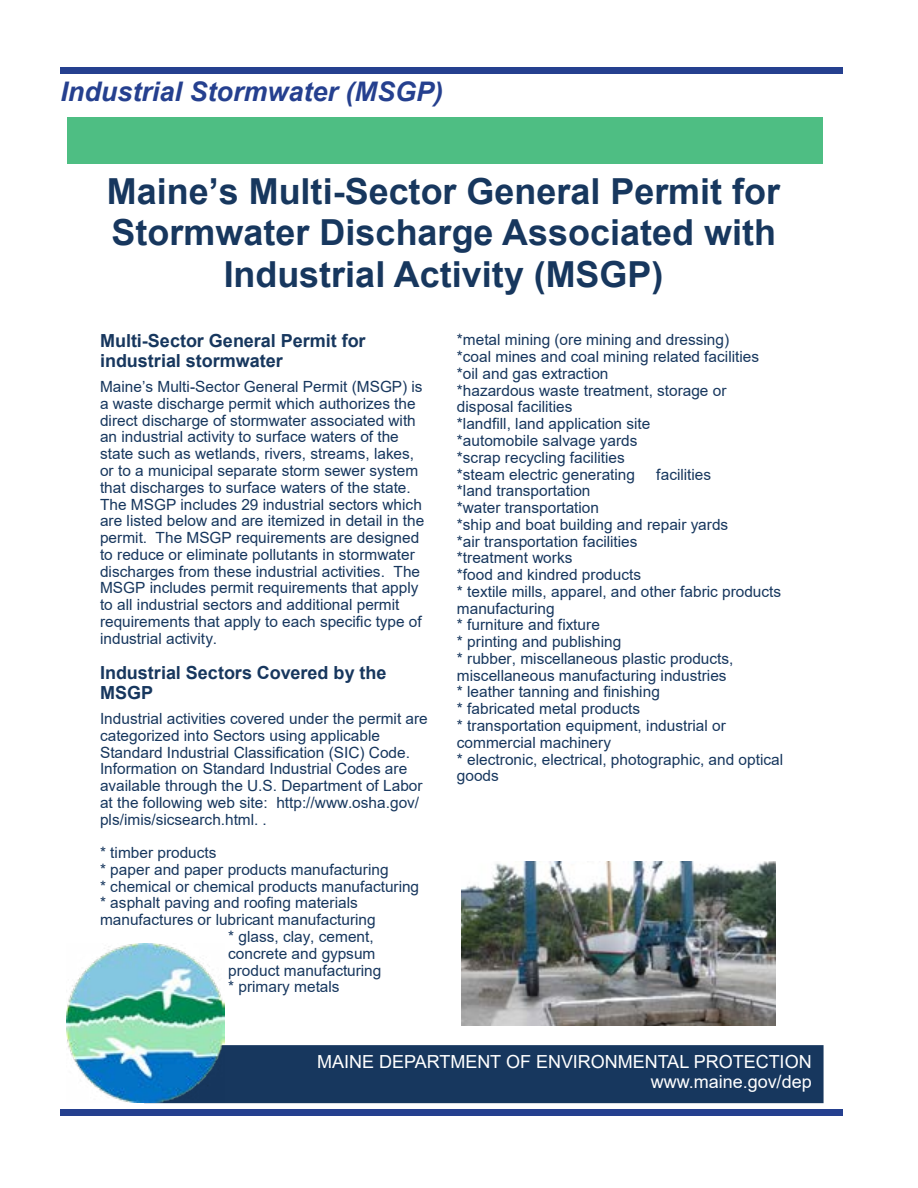
<style>
.page{position:relative;width:918px;height:1188px;background:#fff}
.page>*{position:absolute;margin:0;border:0;box-sizing:border-box;transform-origin:0 0}
.t1{font:700 35.85px/41.1px "Arial";color:#17375e;text-align:center}
.t2{font:italic 700 27px "Arial";color:#25408f}
.t3{font:700 18px/19.6px "Arial";color:#17375e}
.t4{font:18px/19.5px "Arial";color:#fff;text-align:right}
.t5{font:15.45px/16.8px "Arial";color:#17375e}
</style>
<div class="page">
<div style="left:60px;top:1109px;width:783px;height:7px;background:#25408f"></div>
<div style="left:60px;top:67px;width:783px;height:6px;background:#25408f"></div>
<div style="left:145px;top:1046px;width:677px;height:56px;background:#17375e"></div>
<div style="left:144px;top:1045px;width:680px;height:58px;border:3px solid #17375e"></div>
<img style="left:67px;top:944px;width:158px;height:159px">
<div style="left:67px;top:118px;width:756px;height:46px;background:#4ebe83"></div>
<img style="left:461px;top:862px;width:314px;height:163px">
<h2 class="t2" style="left:60px;top:73px;width:384px">Industrial Stormwater (MSGP)</h2>
<h1 class="t1" style="left:107px;top:172px;width:675px">Maine’s Multi-Sector General Permit for<br>Stormwater Discharge Associated with<br>Industrial Activity (MSGP)</h1>
<p class="t3" style="left:100px;top:332px;width:267px">Multi-Sector General Permit for industrial stormwater</p>
<p class="t5" style="left:100px;top:378px;width:326px">Maine’s Multi-Sector General Permit (MSGP) is a waste discharge permit which authorizes the direct discharge of stormwater associated with an industrial activity to surface waters of the state such as wetlands, rivers, streams, lakes, or to a municipal separate storm sewer system that discharges to surface waters of the state.<br>The MSGP includes 29 industrial sectors which are listed below and are itemized in detail in the permit. The MSGP requirements are designed to reduce or eliminate pollutants in stormwater discharges from these industrial activities. The MSGP includes permit requirements that apply to all industrial sectors and additional permit requirements that apply to each specific type of industrial activity.</p>
<p class="t3" style="left:100px;top:663px;width:288px">Industrial Sectors Covered by the<br>MSGP</p>
<p class="t5" style="left:100px;top:710px;width:329px">Industrial activities covered under the permit are categorized into Sectors using applicable Standard Industrial Classification (SIC) Code.<br>Information on Standard Industrial Codes are available through the U.S. Department of Labor at the following web site: http://www.osha.gov/ pls/imis/sicsearch.html. .</p>
<p class="t5" style="left:100px;top:844px;width:118px">* timber products</p>
<p class="t5" style="left:100px;top:861px;width:290px">* paper and paper products manufacturing</p>
<p class="t5" style="left:100px;top:878px;width:321px">* chemical or chemical products manufacturing</p>
<p class="t5" style="left:100px;top:895px;width:259px">* asphalt paving and roofing materials</p>
<p class="t5" style="left:100px;top:911px;width:277px">manufactures or lubricant manufacturing</p>
<p class="t5" style="left:228px;top:928px;width:147px">* glass, clay, cement,</p>
<p class="t5" style="left:228px;top:945px;width:149px">concrete and gypsum</p>
<p class="t5" style="left:228px;top:962px;width:155px">product manufacturing</p>
<p class="t5" style="left:228px;top:978px;width:113px">* primary metals</p>
<p class="t5" style="left:457px;top:331px;width:304px">*metal mining (ore mining and dressing) *coal mines and coal mining related facilities *oil and gas extraction<br>*hazardous waste treatment, storage or disposal facilities<br>*landfill, land application site<br>*automobile salvage yards<br>*scrap recycling facilities<br>*steam electric generating</p>
<p class="t5" style="left:656px;top:466px;width:56px">facilities</p>
<p class="t5" style="left:457px;top:482px;width:328px">*land transportation<br>*water transportation<br>*ship and boat building and repair yards<br>*air transportation facilities<br>*treatment works<br>*food and kindred products<br>* textile mills, apparel, and other fabric products manufacturing<br>* furniture and fixture<br>* printing and publishing<br>* rubber, miscellaneous plastic products, miscellaneous manufacturing industries<br>* leather tanning and finishing<br>* fabricated metal products<br>* transportation equipment, industrial or commercial machinery<br>* electronic, electrical, photographic, and optical goods</p>
<p class="t4" style="left:317px;top:1052px;width:496px">MAINE DEPARTMENT OF ENVIRONMENTAL PROTECTION www.maine.gov/dep</p>
</div>
